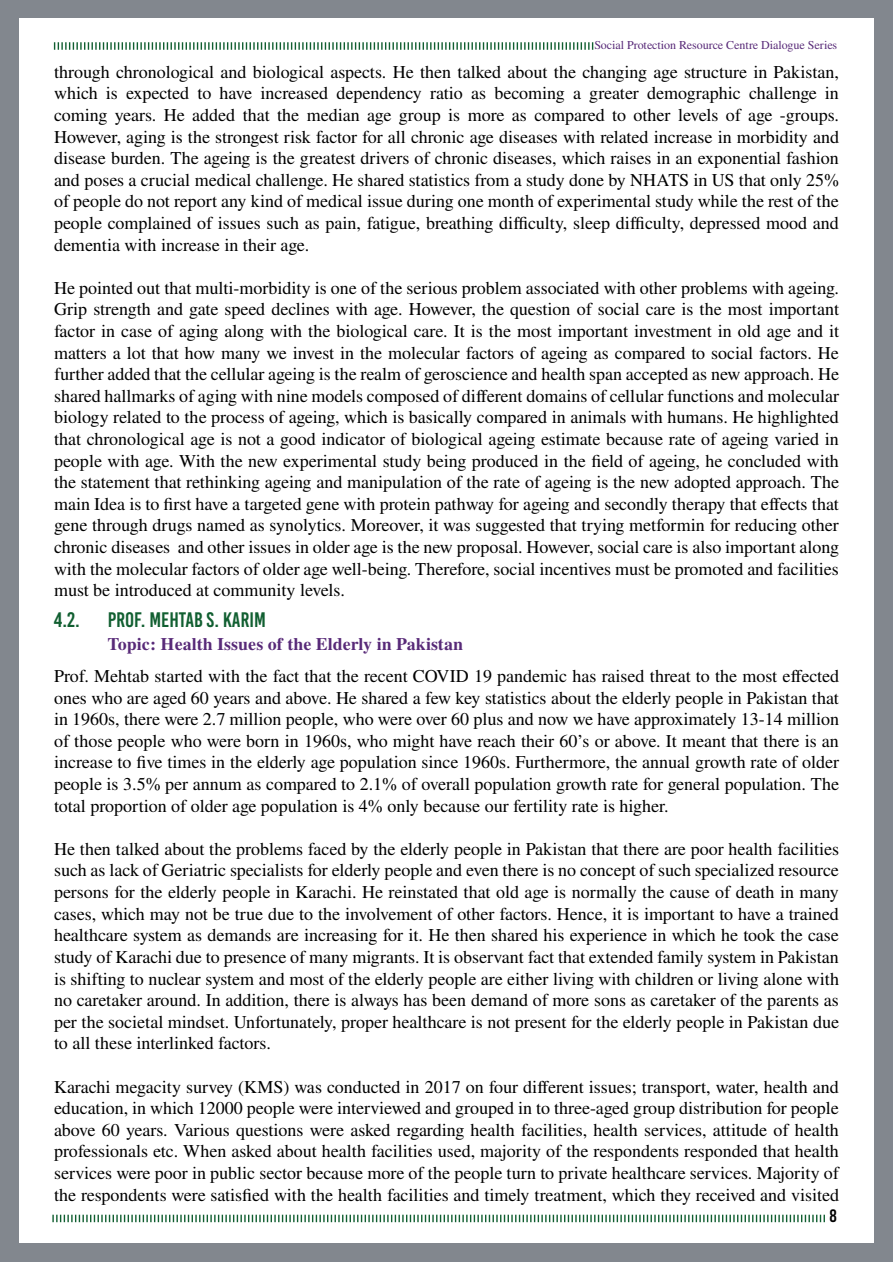
<style>
.page{position:relative;width:893px;height:1263px;background:#fff}
.page>*{position:absolute;margin:0;border:0;box-sizing:border-box;transform-origin:0 0}
.t1{font:21px "Bebas Kai";color:#115f31}
.t2{font:18px/21.6px "Nimbus Rom No 9 L";color:#000;text-align:justify}
.t3{font:500 18px "Nimbus Rom No 9 L";color:#582a78}
.t4{font:18px "Bebas Kai";color:#000}
.t5{font:12px "Nimbus Rom No 9 L";color:#582a78}
</style>
<div class="page">
<svg style="left:52px;top:1214px;width:773px;height:9px"></svg>
<svg style="left:54px;top:42px;width:539px;height:8px"></svg>
<div style="left:0;top:0;width:893px;height:17px;background:#82878e"></div>
<div style="left:874px;top:0;width:18px;height:1261px;background:#82878e"></div>
<div style="left:0;top:0;width:18px;height:1261px;background:#82878e"></div>
<div style="left:0;top:1243px;width:893px;height:18px;background:#82878e"></div>
<p class="t5" style="left:594px;top:36px;width:244px">Social Protection Resource Centre Dialogue Series</p>
<p class="t2" style="left:54px;top:60px;width:787px">through chronological and biological aspects. He then talked about the changing age structure in Pakistan, which is expected to have increased dependency ratio as becoming a greater demographic challenge in coming years. He added that the median age group is more as compared to other levels of age -groups.<br>However, aging is the strongest risk factor for all chronic age diseases with related increase in morbidity and disease burden. The ageing is the greatest drivers of chronic diseases, which raises in an exponential fashion and poses a crucial medical challenge. He shared statistics from a study done by NHATS in US that only 25% of people do not report any kind of medical issue during one month of experimental study while the rest of the people complained of issues such as pain, fatigue, breathing difficulty, sleep difficulty, depressed mood and dementia with increase in their age.</p>
<p class="t2" style="left:54px;top:276px;width:787px">He pointed out that multi-morbidity is one of the serious problem associated with other problems with ageing.<br>Grip strength and gate speed declines with age. However, the question of social care is the most important factor in case of aging along with the biological care. It is the most important investment in old age and it matters a lot that how many we invest in the molecular factors of ageing as compared to social factors. He further added that the cellular ageing is the realm of geroscience and health span accepted as new approach. He shared hallmarks of aging with nine models composed of different domains of cellular functions and molecular biology related to the process of ageing, which is basically compared in animals with humans. He highlighted that chronological age is not a good indicator of biological ageing estimate because rate of ageing varied in people with age. With the new experimental study being produced in the field of ageing, he concluded with the statement that rethinking ageing and manipulation of the rate of ageing is the new adopted approach. The main Idea is to first have a targeted gene with protein pathway for ageing and secondly therapy that effects that gene through drugs named as synolytics. Moreover, it was suggested that trying metformin for reducing other chronic diseases and other issues in older age is the new proposal. However, social care is also important along with the molecular factors of older age well-being. Therefore, social incentives must be promoted and facilities must be introduced at community levels.</p>
<p class="t1" style="left:54px;top:609px;width:28px">4.2.</p>
<p class="t1" style="left:108px;top:609px;width:160px">PROF. MEHTAB S. KARIM</p>
<p class="t3" style="left:107px;top:632px;width:357px">Topic: Health Issues of the Elderly in Pakistan</p>
<p class="t2" style="left:54px;top:664px;width:786px">Prof. Mehtab started with the fact that the recent COVID 19 pandemic has raised threat to the most effected ones who are aged 60 years and above. He shared a few key statistics about the elderly people in Pakistan that in 1960s, there were 2.7 million people, who were over 60 plus and now we have approximately 13-14 million of those people who were born in 1960s, who might have reach their 60’s or above. It meant that there is an increase to five times in the elderly age population since 1960s. Furthermore, the annual growth rate of older people is 3.5% per annum as compared to 2.1% of overall population growth rate for general population. The total proportion of older age population is 4% only because our fertility rate is higher.</p>
<p class="t2" style="left:54px;top:837px;width:786px">He then talked about the problems faced by the elderly people in Pakistan that there are poor health facilities such as lack of Geriatric specialists for elderly people and even there is no concept of such specialized resource persons for the elderly people in Karachi. He reinstated that old age is normally the cause of death in many cases, which may not be true due to the involvement of other factors. Hence, it is important to have a trained healthcare system as demands are increasing for it. He then shared his experience in which he took the case study of Karachi due to presence of many migrants. It is observant fact that extended family system in Pakistan is shifting to nuclear system and most of the elderly people are either living with children or living alone with no caretaker around. In addition, there is always has been demand of more sons as caretaker of the parents as per the societal mindset. Unfortunately, proper healthcare is not present for the elderly people in Pakistan due to all these interlinked factors.</p>
<p class="t2" style="left:54px;top:1075px;width:786px">Karachi megacity survey (KMS) was conducted in 2017 on four different issues; transport, water, health and education, in which 12000 people were interviewed and grouped in to three-aged group distribution for people above 60 years. Various questions were asked regarding health facilities, health services, attitude of health professionals etc. When asked about health facilities used, majority of the respondents responded that health services were poor in public sector because more of the people turn to private healthcare services. Majority of the respondents were satisfied with the health facilities and timely treatment, which they received and visited</p>
<p class="t4" style="left:829px;top:1206px;width:9px">8</p>
</div>
